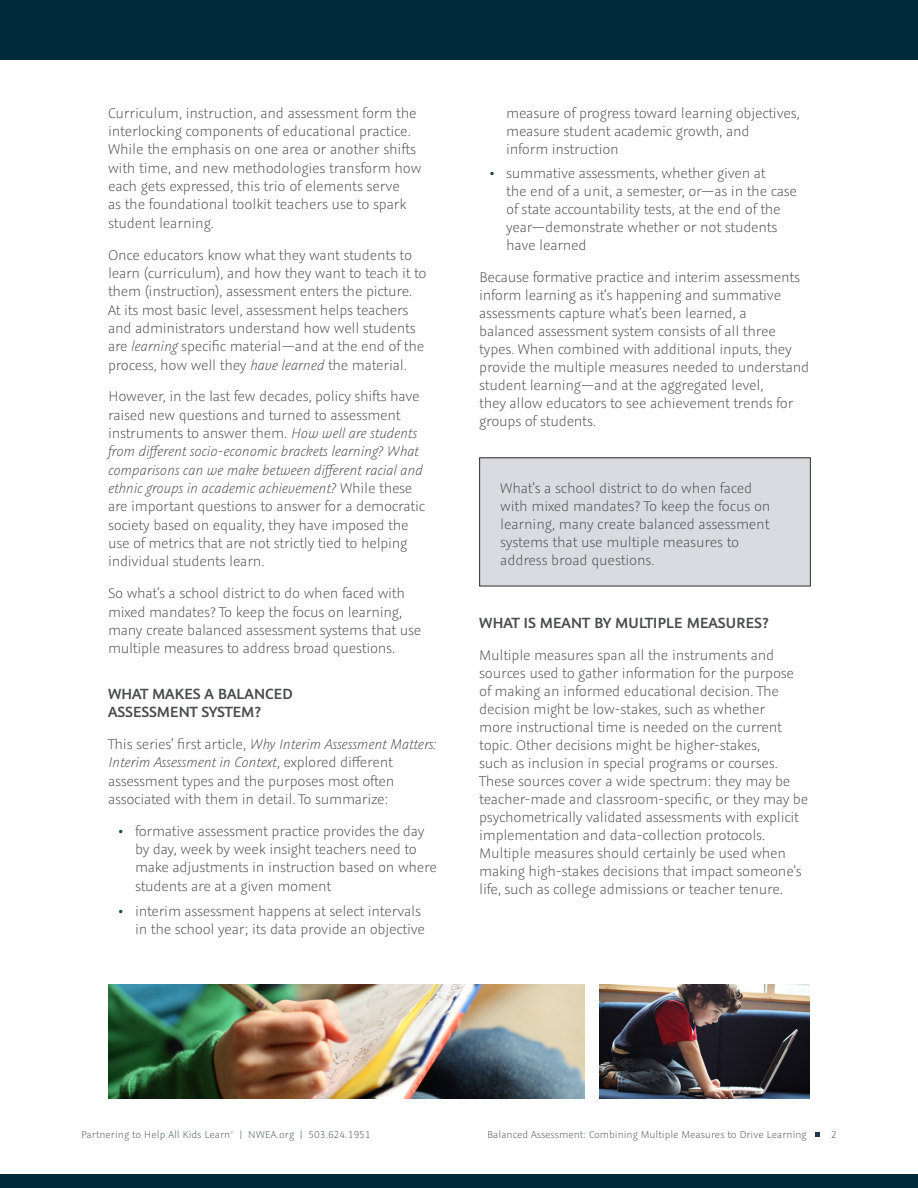
<style>
.page{position:relative;width:918px;height:1188px;background:#fff}
.page>*{position:absolute;margin:0;border:0;box-sizing:border-box;transform-origin:0 0}
.t1{font:600 16.5px/18.3px "Graublau Sans";letter-spacing:-.015em;color:#4b4c4d}
.t2{font:300 15.75px/18.3px "Graublau Sans";letter-spacing:-.015em;color:#4b4c4d}
.t3{font:300 11.25px "Graublau Sans";color:#4d5858}
.t4{font:300 3px "Graublau Sans";color:#4d5858}
.s1{font-style:italic}
.s2{color:#244554}
</style>
<div class="page">
<svg style="left:815px;top:1133px;width:5px;height:4px"></svg>
<div style="left:0;top:1174px;width:918px;height:14px;background:#00293a"></div>
<div style="left:0;top:0;width:918px;height:60px;background:#00293a"></div>
<div style="left:480px;top:458px;width:330px;height:128px;background:#d8dbdf"></div>
<img style="left:599px;top:984px;width:211px;height:115px">
<img style="left:108px;top:984px;width:477px;height:115px">
<p class="t2" style="left:108px;top:104px;width:315px">Curriculum, instruction, and assessment form the interlocking components of educational practice.<br>While the emphasis on one area or another shifts with time, and new methodologies transform how each gets expressed, this trio of elements serve<br>as the foundational toolkit teachers use to spark student learning.</p>
<p class="t2" style="left:108px;top:246px;width:320px">Once educators know what they want students to learn (curriculum), and how they want to teach it to them (instruction), assessment enters the picture.<br>At its most basic level, assessment helps teachers and administrators understand how well students are <span class="s1">learning</span> specific material—and at the end of the process, how well they <span class="s1">have learned</span> the material.</p>
<p class="t2" style="left:108px;top:387px;width:319px">However, in the last few decades, policy shifts have raised new questions and turned to assessment instruments to answer them. <span class="s1">How well are students from different socio-economic brackets learning? What comparisons can we make between different racial and ethnic groups in academic achievement?</span> While these are important questions to answer for a democratic society based on equality, they have imposed the use of metrics that are not strictly tied to helping individual students learn.</p>
<p class="t2" style="left:108px;top:584px;width:315px">So what’s a school district to do when faced with mixed mandates? To keep the focus on learning, many create balanced assessment systems that use multiple measures to address broad questions.</p>
<p class="t1" style="left:108px;top:684px;width:186px">WHAT MAKES A BALANCED<br>ASSESSMENT SYSTEM?</p>
<p class="t2" style="left:108px;top:735px;width:330px">This series’ first article, <span class="s1">Why Interim Assessment Matters:<br>Interim Assessment in Context</span>, explored different assessment types and the purposes most often associated with them in detail. To summarize:</p>
<p class="t2" style="left:135px;top:822px;width:303px;text-indent:-17px"><span class="s2">•</span> formative assessment practice provides the day by day, week by week insight teachers need to make adjustments in instruction based on where students are at a given moment</p>
<p class="t2" style="left:119px;top:902px;width:308px;text-align:right"><span class="s2">•</span> interim assessment happens at select intervals in the school year; its data provide an objective</p>
<p class="t2" style="left:506px;top:104px;width:295px">measure of progress toward learning objectives, measure student academic growth, and<br>inform instruction</p>
<p class="t2" style="left:506px;top:165px;width:292px;text-indent:-17px"><span class="s2">•</span> summative assessments, whether given at<br>the end of a unit, a semester, or—as in the case of state accountability tests, at the end of the year—demonstrate whether or not students have learned</p>
<p class="t2" style="left:479px;top:268px;width:332px">Because formative practice and interim assessments inform learning as it’s happening and summative assessments capture what’s been learned, a<br>balanced assessment system consists of all three types. When combined with additional inputs, they provide the multiple measures needed to understand student learning—and at the aggregated level,<br>they allow educators to see achievement trends for groups of students.</p>
<p class="t2" style="left:500px;top:480px;width:272px">What’s a school district to do when faced with mixed mandates? To keep the focus on learning, many create balanced assessment systems that use multiple measures to address broad questions.</p>
<p class="t1" style="left:479px;top:614px;width:291px">WHAT IS MEANT BY MULTIPLE MEASURES?</p>
<p class="t2" style="left:479px;top:646px;width:330px">Multiple measures span all the instruments and sources used to gather information for the purpose of making an informed educational decision. The decision might be low-stakes, such as whether<br>more instructional time is needed on the current topic. Other decisions might be higher-stakes,<br>such as inclusion in special programs or courses.<br>These sources cover a wide spectrum: they may be teacher-made and classroom-specific, or they may be psychometrically validated assessments with explicit implementation and data-collection protocols.<br>Multiple measures should certainly be used when making high-stakes decisions that impact someone’s life, such as college admissions or teacher tenure.</p>
<p class="t3" style="left:81px;top:1128px;width:151px">Partnering to Help All Kids Learn</p>
<p class="t4" style="left:230px;top:1131px;width:5px">®</p>
<p class="t3" style="left:239px;top:1128px;width:133px">| NWEA.org | 503.624.1951</p>
<p class="t3" style="left:487px;top:1128px;width:321px">Balanced Assessment: Combining Multiple Measures to Drive Learning</p>
<p class="t3" style="left:831px;top:1128px;width:7px">2</p>
</div>
